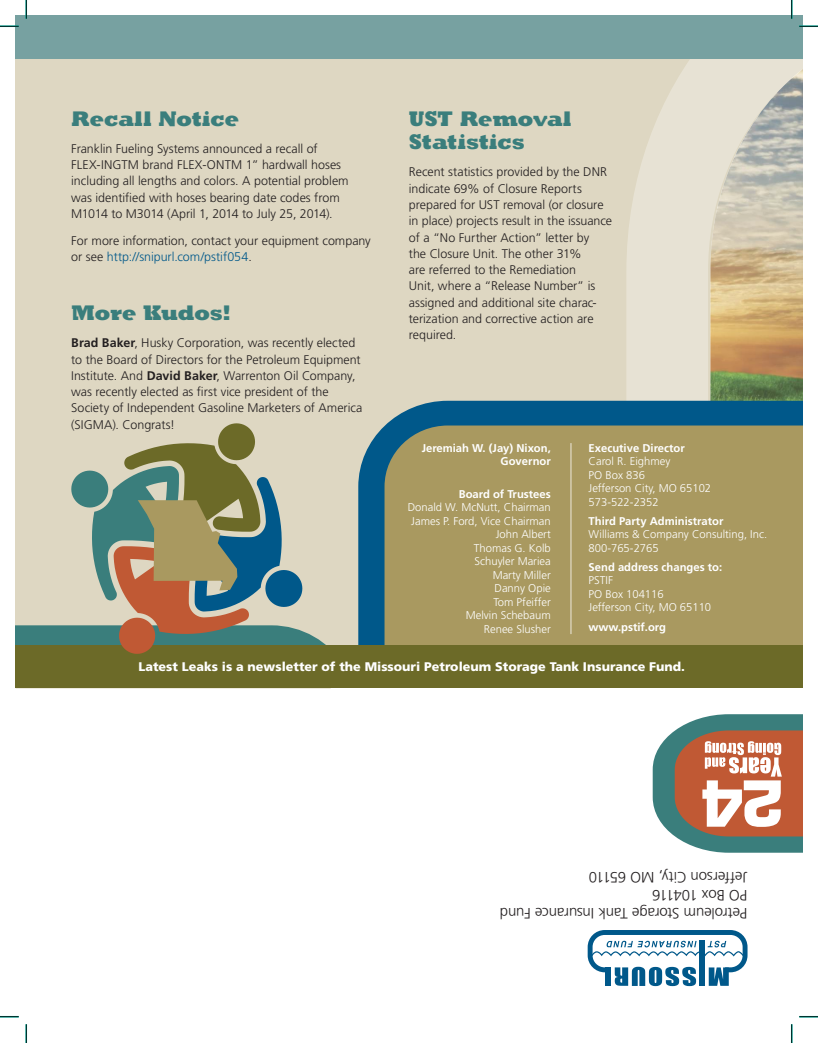
<style>
.page{position:relative;width:818px;height:1043px;background:#fff}
.page>*{position:absolute;margin:0;border:0;box-sizing:border-box;transform-origin:0 0}
.t1{font:21.5px/23.8px "Klein Slabserif Blax X";letter-spacing:.005em;color:#3a7e7c}
.t2{font:300 15px/18px "Frutiger";letter-spacing:-.01em;color:#231f20}
.t3{font:300 12.5px/16.2px "Frutiger";color:#231f20}
.t4{font:900 12.5px "Frutiger";color:#fff}
.t5{font:300 11.25px/13.5px "Frutiger";color:#fff}
.t6{font:700 11.25px/13.5px "Frutiger";color:#fff;text-align:right}
.s1{color:#00588a}
.s2{font-weight:700}
</style>
<div class="page">
<div style="left:16px;top:15px;width:786px;height:667px;background:#ded7c2"></div>
<svg style="left:626px;top:59px;width:176px;height:342px;fill:#e7dfcf"></svg>
<div style="left:15px;top:15px;width:788px;height:44px;background:#77a1a1"></div>
<svg style="left:587px;top:930px;width:160px;height:56px"></svg>
<svg style="left:358px;top:401px;width:444px;height:244px;fill:#a99960"></svg>
<div style="left:15px;top:645px;width:788px;height:43px;background:#6c6a28"></div>
<hr style="left:570px;top:443px;width:1px;height:191px;background:#ede9de">
<svg style="left:652px;top:714px;width:150px;height:138px"></svg>
<svg style="left:15px;top:423px;width:311px;height:231px"></svg>
<svg style="left:0;top:25px;width:19px;height:2px"></svg>
<svg style="left:799px;top:25px;width:19px;height:2px"></svg>
<svg style="left:0;top:1015px;width:19px;height:2px"></svg>
<svg style="left:799px;top:1015px;width:19px;height:2px"></svg>
<svg style="left:25px;top:0;width:2px;height:19px"></svg>
<svg style="left:25px;top:1024px;width:2px;height:18px"></svg>
<svg style="left:790px;top:0;width:2px;height:19px"></svg>
<svg style="left:790px;top:1024px;width:2px;height:18px"></svg>
<h1 class="t1" style="left:71px;top:108px;width:169px">Recall Notice</h1>
<p class="t3" style="left:71px;top:141px;width:279px">Franklin Fueling Systems announced a recall of FLEX-INGTM brand FLEX-ONTM 1” hardwall hoses including all lengths and colors. A potential problem was identified with hoses bearing date codes from M1014 to M3014 (April 1, 2014 to July 25, 2014).</p>
<p class="t3" style="left:71px;top:233px;width:301px">For more information, contact your equipment company or see <span class="s1">http://snipurl.com/pstif054</span>.</p>
<h1 class="t1" style="left:71px;top:303px;width:161px">More Kudos!</h1>
<p class="t3" style="left:71px;top:336px;width:292px"><span class="s2">Brad Baker</span>, Husky Corporation, was recently elected to the Board of Directors for the Petroleum Equipment Institute. And <span class="s2">David Baker</span>, Warrenton Oil Company, was recently elected as first vice president of the Society of Independent Gasoline Marketers of America (SIGMA). Congrats!</p>
<h1 class="t1" style="left:409px;top:108px;width:164px">UST Removal<br>Statistics</h1>
<p class="t3" style="left:409px;top:165px;width:205px">Recent statistics provided by the DNR indicate 69% of Closure Reports prepared for UST removal (or closure in place) projects result in the issuance of a “No Further Action” letter by<br>the Closure Unit. The other 31%<br>are referred to the Remediation<br>Unit, where a “Release Number” is assigned and additional site charac&shy;terization and corrective action are required.</p>
<p class="t6" style="left:421px;top:442px;width:131px">Jeremiah W. (Jay) Nixon,<br>Governor</p>
<p class="t6" style="left:459px;top:488px;width:93px">Board of Trustees</p>
<p class="t5" style="left:408px;top:501px;width:144px;text-align:right">Donald W. McNutt, Chairman<br>James P. Ford, Vice Chairman<br>John Albert<br>Thomas G. Kolb<br>Schuyler Mariea<br>Marty Miller<br>Danny Opie<br>Tom Pfeiffer<br>Melvin Schebaum<br>Renee Slusher</p>
<p class="t6" style="left:588px;top:442px;width:98px">Executive Director</p>
<p class="t5" style="left:588px;top:455px;width:124px">Carol R. Eighmey<br>PO Box 836<br>Jefferson City, MO 65102<br>573-522-2352</p>
<p class="t6" style="left:588px;top:515px;width:136px">Third Party Administrator</p>
<p class="t5" style="left:588px;top:528px;width:180px">Williams &amp; Company Consulting, Inc.<br>800-765-2765</p>
<p class="t6" style="left:588px;top:561px;width:135px">Send address changes to:</p>
<p class="t5" style="left:588px;top:574px;width:124px">PSTIF<br>PO Box 104116<br>Jefferson City, MO 65110</p>
<p class="t6" style="left:588px;top:620px;width:79px">www.pstif.org</p>
<p class="t4" style="left:138px;top:661px;width:548px">Latest Leaks is a newsletter of the Missouri Petroleum Storage Tank Insurance Fund.</p>
<p class="t2" style="left:747px;top:920px;width:249px;rotate:-180deg">Petroleum Storage Tank Insurance Fund<br>PO Box 104116<br>Jefferson City, MO 65110</p>
</div>
